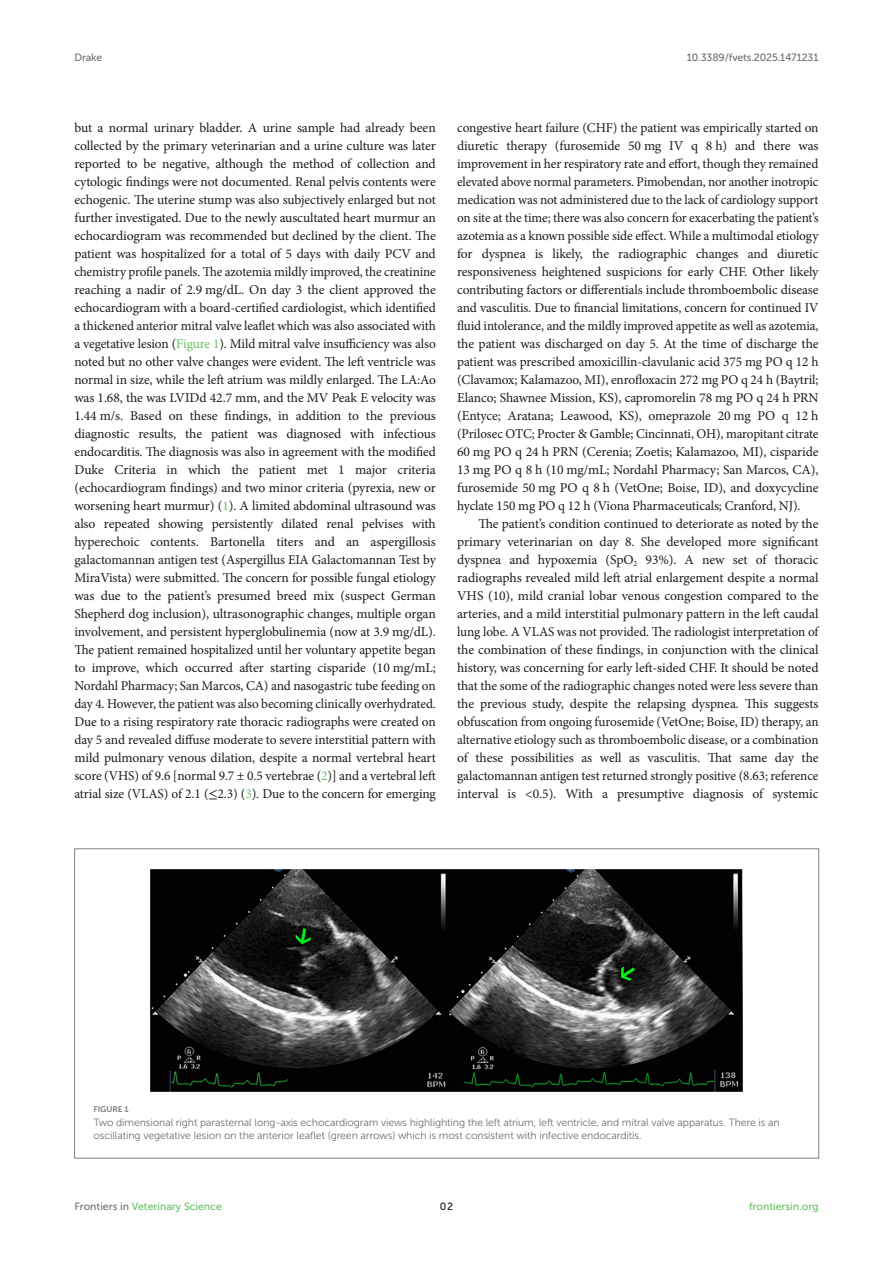
<style>
.page{position:relative;width:893px;height:1263px;background:#fff}
.page>*{position:absolute;margin:0;border:0;box-sizing:border-box;transform-origin:0 0}
.TEXT{font:13.5px/18px "Minion Pro";letter-spacing:-.01em;color:#1b1c1b;text-align:justify}
.FIG_LEG{font:10.5px/13.5px "Museo Sans 300";letter-spacing:-.01em;color:#706f70}
.t1{font:10.5px "Museo Sans 500";color:#65c161}
.t2{font:10.5px "Museo Sans 500";letter-spacing:-.015em;color:#706f70}
.t3{font:10.5px "Museo Sans 500";color:#1b1c1b}
.FIG_HD{font:8.25px "Museo Sans 700";letter-spacing:-.01em;color:#7e7f7f}
.s1{color:#65c161}
.s2{font-family:"STIX General"}
.s3{color:#706f70}
</style>
<div class="page">
<img style="left:150px;top:869px;width:593px;height:223px">
<p class="t2" style="left:74px;top:51px;width:29px">Drake</p>
<p class="t2" style="left:687px;top:51px;width:133px">10.3389/fvets.2025.1471231</p>
<p class="TEXT" style="left:74px;top:119px;width:363px">but a normal urinary bladder. A urine sample had already been collected by the primary veterinarian and a urine culture was later reported to be negative, although the method of collection and cytologic findings were not documented. Renal pelvis contents were echogenic. The uterine stump was also subjectively enlarged but not further investigated. Due to the newly auscultated heart murmur an echocardiogram was recommended but declined by the client. The patient was hospitalized for a total of 5 days with daily PCV and chemistry profile panels. The azotemia mildly improved, the creatinine reaching a nadir of 2.9 mg/dL. On day 3 the client approved the echocardiogram with a board-certified cardiologist, which identified a thickened anterior mitral valve leaflet which was also associated with a vegetative lesion (<span class="s1">Figure 1</span>). Mild mitral valve insufficiency was also noted but no other valve changes were evident. The left ventricle was normal in size, while the left atrium was mildly enlarged. The LA:Ao was 1.68, the was LVIDd 42.7 mm, and the MV Peak E velocity was 1.44 m/s. Based on these findings, in addition to the previous diagnostic results, the patient was diagnosed with infectious endocarditis. The diagnosis was also in agreement with the modified Duke Criteria in which the patient met 1 major criteria (echocardiogram findings) and two minor criteria (pyrexia, new or worsening heart murmur) (<span class="s1">1</span>). A limited abdominal ultrasound was also repeated showing persistently dilated renal pelvises with hyperechoic contents. Bartonella titers and an aspergillosis galactomannan antigen test (Aspergillus EIA Galactomannan Test by MiraVista) were submitted. The concern for possible fungal etiology was due to the patient’s presumed breed mix (suspect German Shepherd dog inclusion), ultrasonographic changes, multiple organ involvement, and persistent hyperglobulinemia (now at 3.9 mg/dL).<br>The patient remained hospitalized until her voluntary appetite began to improve, which occurred after starting cisparide (10 mg/mL; Nordahl Pharmacy; San Marcos, CA) and nasogastric tube feeding on day 4. However, the patient was also becoming clinically overhydrated.<br>Due to a rising respiratory rate thoracic radiographs were created on day 5 and revealed diffuse moderate to severe interstitial pattern with mild pulmonary venous dilation, despite a normal vertebral heart score (VHS) of 9.6 [normal 9.7 ± 0.5 vertebrae (<span class="s1">2</span>)] and a vertebral left atrial size (VLAS) of 2.1 (<span class="s2">≤</span>2.3) (<span class="s1">3</span>). Due to the concern for emerging</p>
<p class="TEXT" style="left:457px;top:119px;width:363px">congestive heart failure (CHF) the patient was empirically started on diuretic therapy (furosemide 50 mg IV q 8 h) and there was improvement in her respiratory rate and effort, though they remained elevated above normal parameters. Pimobendan, nor another inotropic medication was not administered due to the lack of cardiology support on site at the time; there was also concern for exacerbating the patient’s azotemia as a known possible side effect. While a multimodal etiology for dyspnea is likely, the radiographic changes and diuretic responsiveness heightened suspicions for early CHF. Other likely contributing factors or differentials include thromboembolic disease and vasculitis. Due to financial limitations, concern for continued IV fluid intolerance, and the mildly improved appetite as well as azotemia, the patient was discharged on day 5. At the time of discharge the patient was prescribed amoxicillin-clavulanic acid 375 mg PO q 12 h (Clavamox; Kalamazoo, MI), enrofloxacin 272 mg PO q 24 h (Baytril; Elanco; Shawnee Mission, KS), capromorelin 78 mg PO q 24 h PRN (Entyce; Aratana; Leawood, KS), omeprazole 20 mg PO q 12 h (Prilosec OTC; Procter &amp; Gamble; Cincinnati, OH), maropitant citrate 60 mg PO q 24 h PRN (Cerenia; Zoetis; Kalamazoo, MI), cisparide 13 mg PO q 8 h (10 mg/mL; Nordahl Pharmacy; San Marcos, CA), furosemide 50 mg PO q 8 h (VetOne; Boise, ID), and doxycycline hyclate 150 mg PO q 12 h (Viona Pharmaceuticals; Cranford, NJ).</p>
<p class="TEXT" style="left:457px;top:515px;width:363px;text-indent:21px">The patient’s condition continued to deteriorate as noted by the primary veterinarian on day 8. She developed more significant dyspnea and hypoxemia (SpO<sub>2</sub> 93%). A new set of thoracic radiographs revealed mild left atrial enlargement despite a normal VHS (10), mild cranial lobar venous congestion compared to the arteries, and a mild interstitial pulmonary pattern in the left caudal lung lobe. A VLAS was not provided. The radiologist interpretation of the combination of these findings, in conjunction with the clinical history, was concerning for early left-sided CHF. It should be noted that the some of the radiographic changes noted were less severe than the previous study, despite the relapsing dyspnea. This suggests obfuscation from ongoing furosemide (VetOne; Boise, ID) therapy, an alternative etiology such as thromboembolic disease, or a combination of these possibilities as well as vasculitis. That same day the galactomannan antigen test returned strongly positive (8.63; reference interval is &lt;0.5). With a presumptive diagnosis of systemic</p>
<p class="FIG_HD" style="left:94px;top:1105px;width:37px">FIGURE 1</p>
<p class="FIG_LEG" style="left:94px;top:1115px;width:688px">Two dimensional right parasternal long-axis echocardiogram views highlighting the left atrium, left ventricle, and mitral valve apparatus. There is an oscillating vegetative lesion on the anterior leaflet (green arrows) which is most consistent with infective endocarditis.</p>
<p class="t1" style="left:74px;top:1200px;width:149px"><span class="s3">Frontiers in</span> Veterinary Science</p>
<p class="t3" style="left:440px;top:1200px;width:15px">02</p>
<p class="t1" style="left:749px;top:1200px;width:71px">frontiersin.org</p>
</div>
